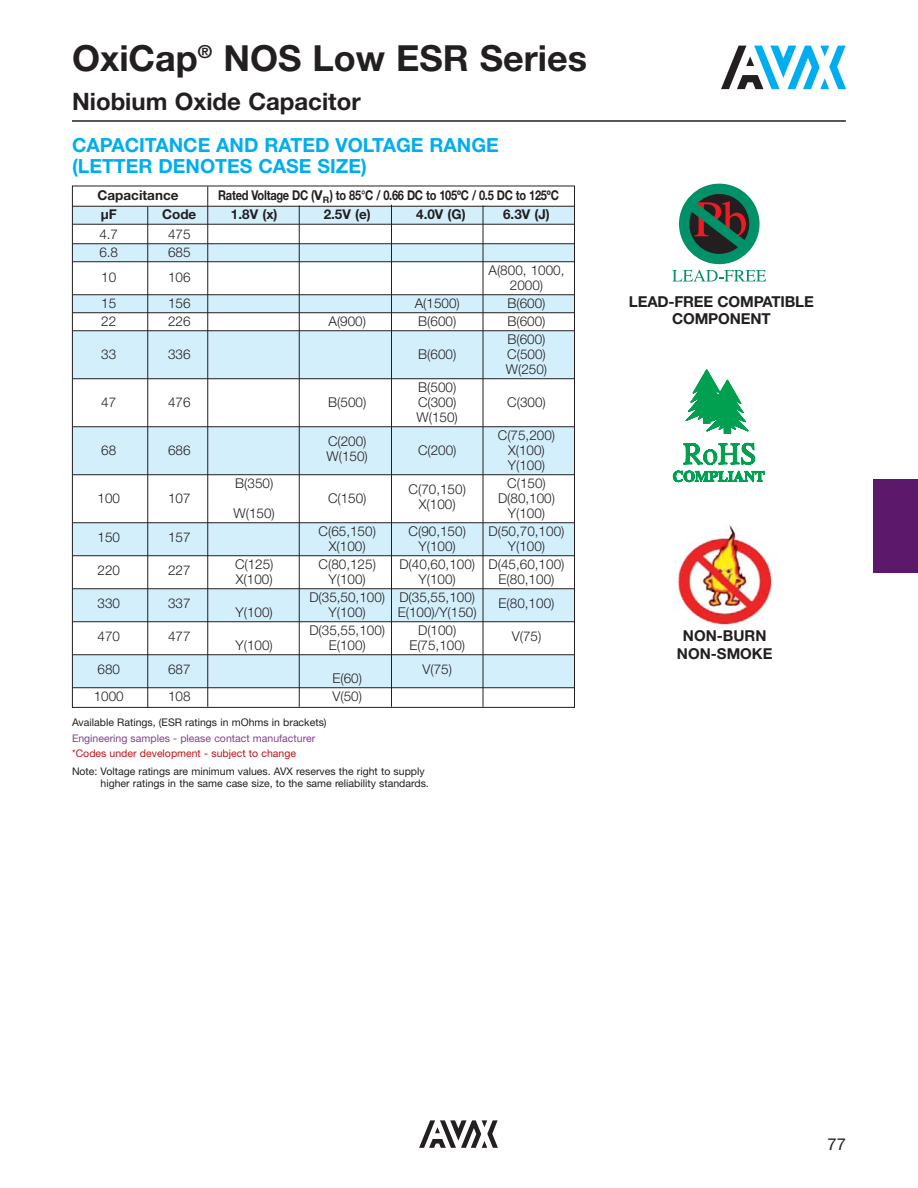
<style>
.page{position:relative;width:918px;height:1188px;background:#fff}
.page>*{position:absolute;margin:0;border:0;box-sizing:border-box;transform-origin:0 0}
.t1{font:700 36px "Helvetica Neue";color:#231f20}
.t2{font:700 24px "Helvetica Neue";color:#231f20}
.t3{font:700 19.5px/21px "Helvetica Neue";color:#00aeef}
.t4{font:16.5px "Helvetica Neue";color:#231f20}
.t5{font:700 15.15px/16.6px "Helvetica Neue";letter-spacing:-.01em;color:#231f20;text-align:center}
.t6{font:700 15px/18px "Helvetica Neue";color:#231f20;text-align:center}
.t7{font:300 13.5px/15px "Helvetica Neue";color:#231f20}
.t8{font:700 13.5px "Helvetica Neue";letter-spacing:-.02em;color:#231f20;scale:.82 1}
.t9{font:700 13.5px "Helvetica Neue";letter-spacing:-.02em;color:#231f20}
.t10{font:700 13.5px "Helvetica Neue";color:#231f20}
.t11{font:10.5px/12px "Helvetica Neue";color:#231f20}
.t12{font:10.5px "Helvetica Neue";color:#83418e}
.t13{font:10.5px "Helvetica Neue";color:#c0141b}
</style>
<div class="page">
<div style="left:873px;top:480px;width:45px;height:93px;background:#5c186a"></div>
<svg style="left:419px;top:1120px;width:79px;height:28px"></svg>
<svg style="left:741px;top:46px;width:105px;height:43px"></svg>
<svg style="left:72px;top:185px;width:503px;height:523px"></svg>
<hr style="left:73px;top:224px;width:501px;height:1px;background:#231f20">
<hr style="left:73px;top:243px;width:501px;height:1px;background:#231f20">
<hr style="left:73px;top:261px;width:501px;height:1px;background:#231f20">
<hr style="left:73px;top:294px;width:501px;height:1px;background:#231f20">
<hr style="left:73px;top:312px;width:501px;height:1px;background:#231f20">
<hr style="left:73px;top:330px;width:501px;height:1px;background:#231f20">
<hr style="left:73px;top:378px;width:501px;height:1px;background:#231f20">
<hr style="left:73px;top:426px;width:501px;height:1px;background:#231f20">
<hr style="left:73px;top:474px;width:501px;height:1px;background:#231f20">
<hr style="left:73px;top:522px;width:501px;height:1px;background:#231f20">
<hr style="left:73px;top:555px;width:501px;height:1px;background:#231f20">
<hr style="left:73px;top:588px;width:501px;height:1px;background:#231f20">
<hr style="left:73px;top:621px;width:501px;height:1px;background:#231f20">
<hr style="left:73px;top:654px;width:501px;height:1px;background:#231f20">
<hr style="left:73px;top:687px;width:501px;height:1px;background:#231f20">
<hr style="left:207px;top:186px;width:1px;height:521px;background:#231f20">
<hr style="left:299px;top:206px;width:1px;height:501px;background:#231f20">
<hr style="left:147px;top:207px;width:1px;height:501px;background:#231f20">
<hr style="left:391px;top:205px;width:1px;height:502px;background:#231f20">
<hr style="left:483px;top:206px;width:1px;height:501px;background:#231f20">
<hr style="left:72px;top:120px;width:774px;height:2px;background:#231f20">
<img style="left:679px;top:591px;width:92px;height:35px">
<svg style="left:741px;top:190px;width:19px;height:68px"></svg>
<svg style="left:741px;top:270px;width:25px;height:11px"></svg>
<svg style="left:641px;top:45px;width:100px;height:237px"></svg>
<svg style="left:672px;top:369px;width:100px;height:222px"></svg>
<h1 class="t1" style="left:72px;top:45px;width:516px">OxiCap<sup>®</sup> NOS Low ESR Series</h1>
<h2 class="t2" style="left:72px;top:93px;width:290px">Niobium Oxide Capacitor</h2>
<h3 class="t3" style="left:72px;top:136px;width:428px">CAPACITANCE AND RATED VOLTAGE RANGE (LETTER DENOTES CASE SIZE)</h3>
<p class="t10" style="left:98px;top:190px;width:82px">Capacitance</p>
<p class="t8" style="left:218px;top:190px;width:417px">Rated Voltage DC (V<sub>R</sub>) to 85°C / 0.66 DC to 105ºC / 0.5 DC to 125ºC</p>
<p class="t9" style="left:101px;top:210px;width:18px">µF</p>
<p class="t9" style="left:162px;top:210px;width:36px">Code</p>
<p class="t9" style="left:231px;top:210px;width:48px">1.8V (x)</p>
<p class="t9" style="left:324px;top:210px;width:49px">2.5V (e)</p>
<p class="t9" style="left:416px;top:210px;width:51px">4.0V (G)</p>
<p class="t9" style="left:503px;top:210px;width:48px">6.3V (J)</p>
<p class="t7" style="left:99px;top:228px;width:20px">4.7</p>
<p class="t7" style="left:168px;top:228px;width:24px">475</p>
<p class="t7" style="left:99px;top:246px;width:20px">6.8</p>
<p class="t7" style="left:168px;top:246px;width:24px">685</p>
<p class="t7" style="left:101px;top:271px;width:17px">10</p>
<p class="t7" style="left:168px;top:271px;width:24px">106</p>
<p class="t7" style="left:489px;top:264px;width:77px;text-align:center">A(800, 1000,<br>2000)</p>
<p class="t7" style="left:101px;top:297px;width:17px">15</p>
<p class="t7" style="left:168px;top:297px;width:24px">156</p>
<p class="t7" style="left:415px;top:297px;width:47px">A(1500)</p>
<p class="t7" style="left:508px;top:297px;width:40px">B(600)</p>
<p class="t7" style="left:101px;top:315px;width:17px">22</p>
<p class="t7" style="left:168px;top:315px;width:24px">226</p>
<p class="t7" style="left:329px;top:315px;width:39px">A(900)</p>
<p class="t7" style="left:418px;top:315px;width:40px">B(600)</p>
<p class="t7" style="left:508px;top:313px;width:40px;line-height:18px">B(600)<br>B(600)</p>
<p class="t7" style="left:101px;top:348px;width:17px">33</p>
<p class="t7" style="left:168px;top:348px;width:24px">336</p>
<p class="t7" style="left:418px;top:348px;width:40px">B(600)</p>
<p class="t7" style="left:506px;top:348px;width:43px">C(500)<br>W(250)</p>
<p class="t7" style="left:418px;top:381px;width:40px">B(500)</p>
<p class="t7" style="left:101px;top:396px;width:17px">47</p>
<p class="t7" style="left:168px;top:396px;width:24px">476</p>
<p class="t7" style="left:328px;top:396px;width:40px">B(500)</p>
<p class="t7" style="left:418px;top:396px;width:40px">C(300)</p>
<p class="t7" style="left:507px;top:396px;width:40px">C(300)</p>
<p class="t7" style="left:417px;top:411px;width:43px">W(150)</p>
<p class="t7" style="left:328px;top:435px;width:40px">C(200)</p>
<p class="t7" style="left:498px;top:429px;width:59px">C(75,200)</p>
<p class="t7" style="left:101px;top:444px;width:17px">68</p>
<p class="t7" style="left:168px;top:444px;width:24px">686</p>
<p class="t7" style="left:327px;top:450px;width:43px">W(150)</p>
<p class="t7" style="left:418px;top:444px;width:40px">C(200)</p>
<p class="t7" style="left:508px;top:444px;width:39px">X(100)<br>Y(100)</p>
<p class="t7" style="left:235px;top:477px;width:40px">B(350)</p>
<p class="t7" style="left:409px;top:483px;width:59px">C(70,150)</p>
<p class="t7" style="left:507px;top:477px;width:40px">C(150)</p>
<p class="t7" style="left:98px;top:492px;width:24px">100</p>
<p class="t7" style="left:168px;top:492px;width:24px">107</p>
<p class="t7" style="left:328px;top:492px;width:40px">C(150)</p>
<p class="t7" style="left:419px;top:498px;width:38px">X(100)</p>
<p class="t7" style="left:498px;top:492px;width:59px">D(80,100)</p>
<p class="t7" style="left:234px;top:507px;width:43px">W(150)</p>
<p class="t7" style="left:508px;top:507px;width:39px">Y(100)</p>
<p class="t7" style="left:98px;top:531px;width:24px">150</p>
<p class="t7" style="left:168px;top:531px;width:24px">157</p>
<p class="t7" style="left:319px;top:525px;width:59px">C(65,150)</p>
<p class="t7" style="left:409px;top:525px;width:59px">C(90,150)</p>
<p class="t7" style="left:489px;top:525px;width:77px">D(50,70,100)</p>
<p class="t7" style="left:329px;top:540px;width:38px">X(100)</p>
<p class="t7" style="left:419px;top:540px;width:39px">Y(100)</p>
<p class="t7" style="left:508px;top:540px;width:39px">Y(100)</p>
<p class="t7" style="left:98px;top:564px;width:24px">220</p>
<p class="t7" style="left:168px;top:564px;width:24px">227</p>
<p class="t7" style="left:235px;top:558px;width:40px">C(125)</p>
<p class="t7" style="left:319px;top:558px;width:59px">C(80,125)</p>
<p class="t7" style="left:399px;top:558px;width:167px">D(40,60,100) D(45,60,100)</p>
<p class="t7" style="left:236px;top:573px;width:38px">X(100)</p>
<p class="t7" style="left:329px;top:573px;width:39px">Y(100)</p>
<p class="t7" style="left:419px;top:573px;width:39px">Y(100)</p>
<p class="t7" style="left:499px;top:573px;width:57px">E(80,100)</p>
<p class="t7" style="left:98px;top:597px;width:24px">330</p>
<p class="t7" style="left:168px;top:597px;width:24px">337</p>
<p class="t7" style="left:309px;top:591px;width:167px">D(35,50,100) D(35,55,100)</p>
<p class="t7" style="left:499px;top:597px;width:57px">E(80,100)</p>
<p class="t7" style="left:236px;top:606px;width:39px">Y(100)</p>
<p class="t7" style="left:329px;top:606px;width:39px">Y(100)</p>
<p class="t7" style="left:398px;top:606px;width:80px">E(100)/Y(150)</p>
<p class="t7" style="left:98px;top:630px;width:24px">470</p>
<p class="t7" style="left:168px;top:630px;width:24px">477</p>
<p class="t7" style="left:309px;top:624px;width:77px">D(35,55,100)</p>
<p class="t7" style="left:418px;top:624px;width:40px">D(100)</p>
<p class="t7" style="left:512px;top:630px;width:31px">V(75)</p>
<p class="t7" style="left:236px;top:639px;width:39px">Y(100)</p>
<p class="t7" style="left:329px;top:639px;width:39px">E(100)</p>
<p class="t7" style="left:409px;top:639px;width:57px">E(75,100)</p>
<p class="t7" style="left:98px;top:663px;width:24px">680</p>
<p class="t7" style="left:168px;top:663px;width:24px">687</p>
<p class="t7" style="left:423px;top:663px;width:31px">V(75)</p>
<p class="t7" style="left:333px;top:672px;width:31px">E(60)</p>
<p class="t7" style="left:94px;top:690px;width:32px">1000</p>
<p class="t7" style="left:168px;top:690px;width:24px">108</p>
<p class="t7" style="left:333px;top:690px;width:31px">V(50)</p>
<p class="t11" style="left:72px;top:718px;width:256px">Available Ratings, (ESR ratings in mOhms in brackets)</p>
<p class="t12" style="left:72px;top:734px;width:245px">Engineering samples - please contact manufacturer</p>
<p class="t13" style="left:72px;top:749px;width:226px">*Codes under development - subject to change</p>
<p class="t11" style="left:101px;top:766px;width:330px;text-indent:-29px">Note: Voltage ratings are minimum values. AVX reserves the right to supply higher ratings in the same case size, to the same reliability standards.</p>
<p class="t5" style="left:629px;top:295px;width:186px">LEAD-FREE COMPATIBLE<br>COMPONENT</p>
<p class="t6" style="left:677px;top:628px;width:97px">NON-BURN<br>NON-SMOKE</p>
<p class="t4" style="left:828px;top:1138px;width:20px">77</p>
</div>
